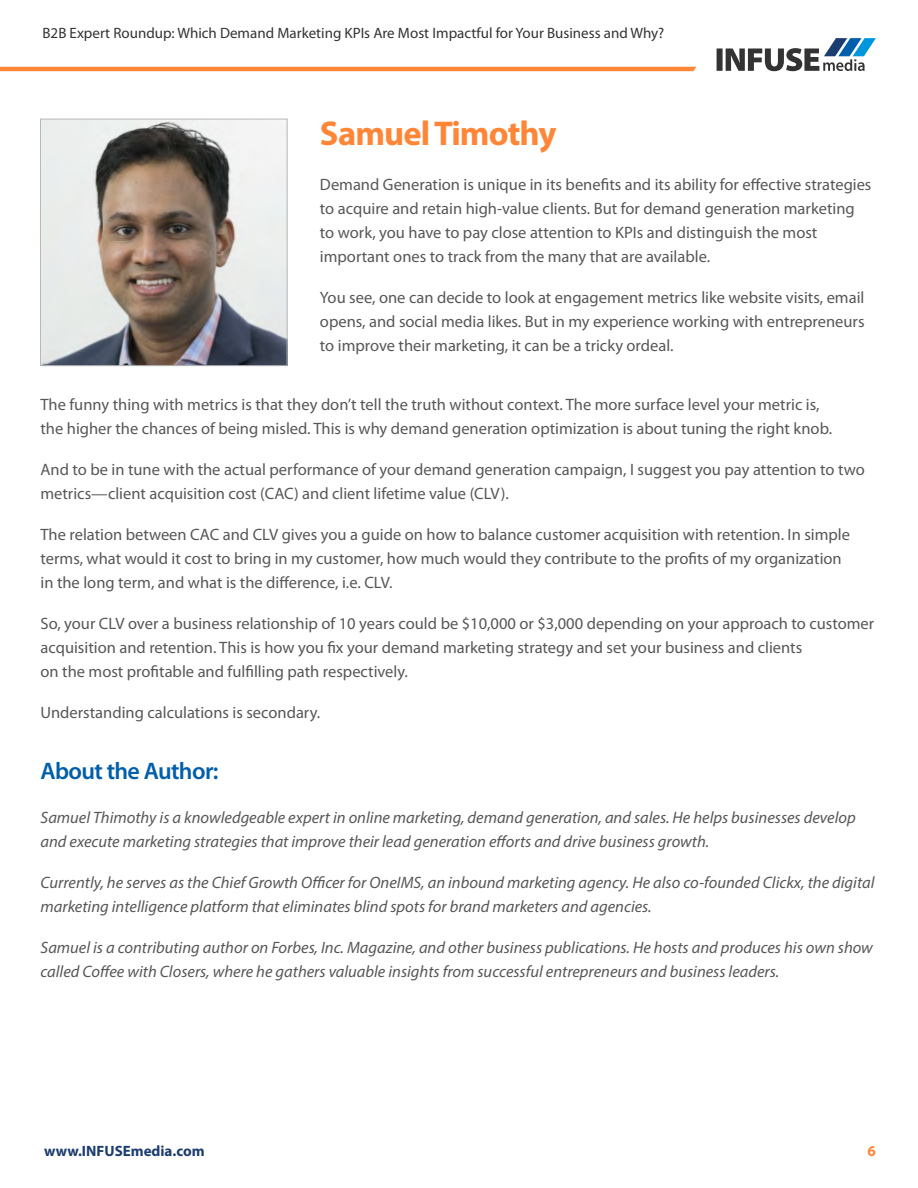
<style>
.page{position:relative;width:918px;height:1188px;background:#fff}
.page>*{position:absolute;margin:0;border:0;box-sizing:border-box;transform-origin:0 0}
.t1{font:700 34.5px "Myriad Pro";letter-spacing:-.025em;color:#fe8636}
.t2{font:600 24px "Myriad Pro";letter-spacing:-.025em;color:#005eab}
.t3{font:16.5px/24px "Myriad Pro";color:#575756}
.t4{font:italic 16.5px/24px "Myriad Pro";color:#575756}
.t5{font:15px "Myriad Pro";color:#333}
.t6{font:700 15px "Myriad Pro";color:#1c3d70}
.t7{font:700 15px "Myriad Pro";color:#fe8636}
</style>
<div class="page">
<svg style="left:717px;top:38px;width:159px;height:33px"></svg>
<hr style="left:0;top:67px;width:696px;height:4px;background:#fe8636">
<img style="left:42px;top:121px;width:243px;height:243px">
<div style="left:40px;top:119px;width:247px;height:247px;border:1px solid #b7b8b8"></div>
<p class="t5" style="left:43px;top:24px;width:623px">B2B Expert Roundup: Which Demand Marketing KPIs Are Most Impactful for Your Business and Why?</p>
<h1 class="t1" style="left:320px;top:111px;width:238px">Samuel Timothy</h1>
<p class="t3" style="left:320px;top:172px;width:553px">Demand Generation is unique in its benefits and its ability for effective strategies to acquire and retain high-value clients. But for demand generation marketing to work, you have to pay close attention to KPIs and distinguish the most important ones to track from the many that are available.</p>
<p class="t3" style="left:320px;top:285px;width:546px;text-align:justify">You see, one can decide to look at engagement metrics like website visits, email opens, and social media likes. But in my experience working with entrepreneurs to improve their marketing, it can be a tricky ordeal.</p>
<p class="t3" style="left:40px;top:392px;width:793px">The funny thing with metrics is that they don’t tell the truth without context. The more surface level your metric is, the higher the chances of being misled. This is why demand generation optimization is about tuning the right knob.</p>
<p class="t3" style="left:40px;top:457px;width:826px">And to be in tune with the actual performance of your demand generation campaign, I suggest you pay attention to two metrics—client acquisition cost (CAC) and client lifetime value (CLV).</p>
<p class="t3" style="left:40px;top:522px;width:811px">The relation between CAC and CLV gives you a guide on how to balance customer acquisition with retention. In simple terms, what would it cost to bring in my customer, how much would they contribute to the profits of my organization in the long term, and what is the difference, i.e. CLV.</p>
<p class="t3" style="left:40px;top:611px;width:835px">So, your CLV over a business relationship of 10 years could be $10,000 or $3,000 depending on your approach to customer acquisition and retention. This is how you fix your demand marketing strategy and set your business and clients<br>on the most profitable and fulfilling path respectively.</p>
<p class="t3" style="left:40px;top:700px;width:281px">Understanding calculations is secondary.</p>
<h2 class="t2" style="left:40px;top:756px;width:180px">About the Author:</h2>
<p class="t4" style="left:40px;top:805px;width:817px">Samuel Thimothy is a knowledgeable expert in online marketing, demand generation, and sales. He helps businesses develop and execute marketing strategies that improve their lead generation efforts and drive business growth.</p>
<p class="t4" style="left:40px;top:870px;width:836px">Currently, he serves as the Chief Growth Officer for OneIMS, an inbound marketing agency. He also co-founded Clickx, the digital marketing intelligence platform that eliminates blind spots for brand marketers and agencies.</p>
<p class="t4" style="left:40px;top:935px;width:834px">Samuel is a contributing author on Forbes, Inc. Magazine, and other business publications. He hosts and produces his own show called Coffee with Closers, where he gathers valuable insights from successful entrepreneurs and business leaders.</p>
<p class="t6" style="left:44px;top:1141px;width:162px">www.INFUSEmedia.com</p>
<p class="t7" style="left:867px;top:1141px;width:10px">6</p>
</div>
